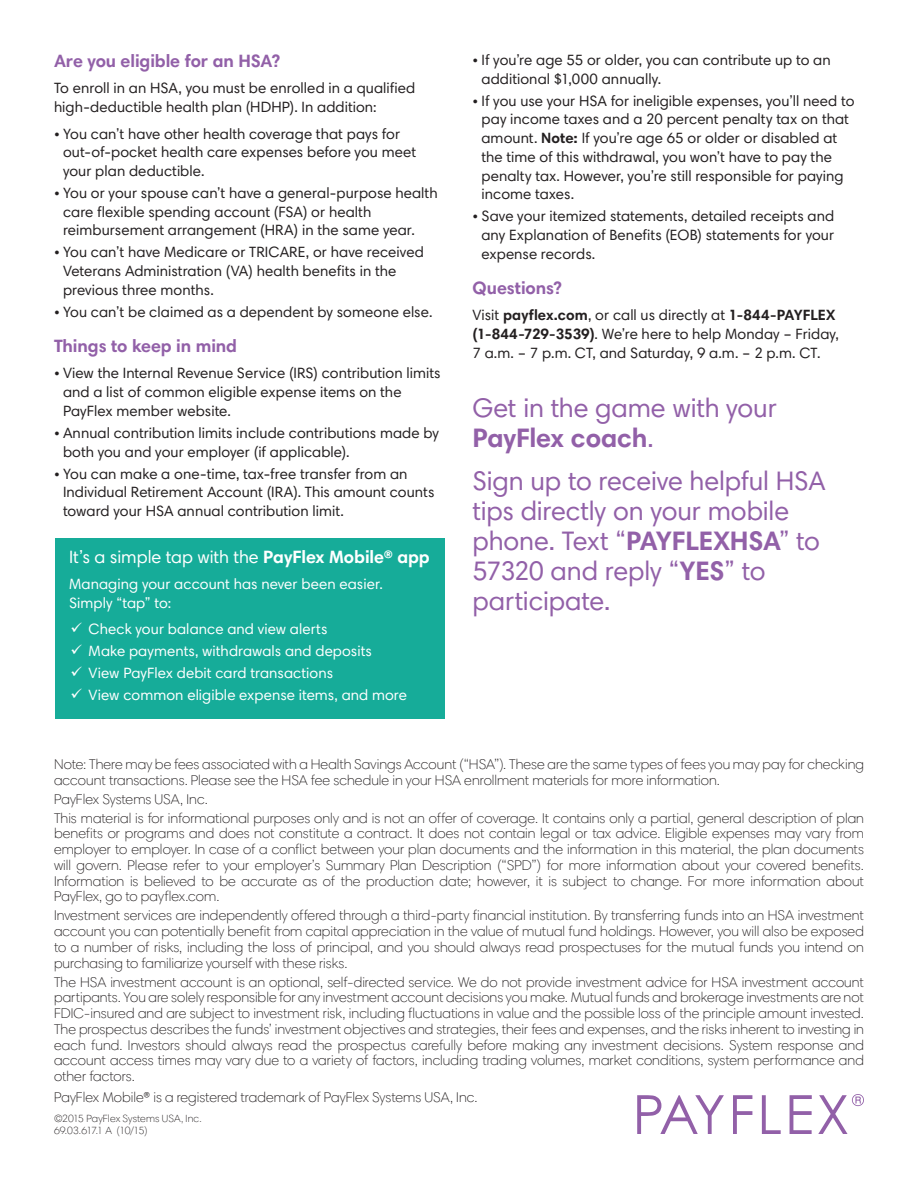
<style>
.page{position:relative;width:918px;height:1188px;background:#fff}
.page>*{position:absolute;margin:0;border:0;box-sizing:border-box;transform-origin:0 0}
.t1{font:27px/30px "Harmonia Sans Std";letter-spacing:-.005em;color:#9260a8}
.t2{font:700 18px "Harmonia Sans Std";letter-spacing:-.005em;color:#9260a8}
.t3{font:18px "Harmonia Sans Std";letter-spacing:-.005em;color:#fff}
.t4{font:15px/18.8px "Harmonia Sans Std";letter-spacing:.005em;color:#231f20}
.t5{font:15px/18.8px "Harmonia Sans Std";letter-spacing:.005em;color:#fff}
.t6{font:300 14.25px/15.8px "Harmonia Sans Std";letter-spacing:.005em;color:#231f20;text-align:justify}
.t7{font:300 10.5px/12px "Harmonia Sans Std";letter-spacing:.005em;color:#231f20}
.s1{font-weight:700}
</style>
<div class="page">
<div style="left:55px;top:538px;width:390px;height:181px;background:#16ac99"></div>
<svg style="left:637px;top:1095px;width:87px;height:39px"></svg>
<svg style="left:733px;top:1095px;width:19px;height:39px"></svg>
<svg style="left:762px;top:1095px;width:19px;height:39px"></svg>
<svg style="left:790px;top:1095px;width:22px;height:39px"></svg>
<svg style="left:818px;top:1094px;width:46px;height:40px"></svg>
<p class="t2" style="left:54px;top:50px;width:228px">Are you eligible for an HSA?</p>
<p class="t4" style="left:54px;top:79px;width:363px">To enroll in an HSA, you must be enrolled in a qualified high-deductible health plan (HDHP). In addition:</p>
<p class="t4" style="left:63px;top:124px;width:355px;text-indent:-9px">• You can’t have other health coverage that pays for out-of-pocket health care expenses before you meet your plan deductible.</p>
<p class="t4" style="left:63px;top:183px;width:376px;text-indent:-9px">• You or your spouse can’t have a general-purpose health care flexible spending account (FSA) or health reimbursement arrangement (HRA) in the same year.</p>
<p class="t4" style="left:63px;top:243px;width:362px;text-indent:-9px">• You can’t have Medicare or TRICARE, or have received<br>Veterans Administration (VA) health benefits in the previous three months.</p>
<p class="t4" style="left:54px;top:302px;width:380px">• You can’t be claimed as a dependent by someone else.</p>
<p class="t2" style="left:54px;top:335px;width:185px">Things to keep in mind</p>
<p class="t4" style="left:63px;top:364px;width:379px;text-indent:-9px">• View the Internal Revenue Service (IRS) contribution limits and a list of common eligible expense items on the<br>PayFlex member website.</p>
<p class="t4" style="left:63px;top:423px;width:377px;text-indent:-9px">• Annual contribution limits include contributions made by both you and your employer (if applicable).</p>
<p class="t4" style="left:63px;top:464px;width:373px;text-indent:-9px">• You can make a one-time, tax-free transfer from an<br>Individual Retirement Account (IRA). This amount counts toward your HSA annual contribution limit.</p>
<p class="t3" style="left:69px;top:546px;width:362px">It’s a simple tap with the <span class="s1">PayFlex Mobile® app</span></p>
<p class="t5" style="left:69px;top:574px;width:315px">Managing your account has never been easier.<br>Simply “tap” to:</p>
<p class="t5" style="left:71px;top:620px;width:258px">✓ Check your balance and view alerts</p>
<p class="t5" style="left:71px;top:642px;width:303px">✓ Make payments, withdrawals and deposits</p>
<p class="t5" style="left:71px;top:664px;width:264px">✓ View PayFlex debit card transactions</p>
<p class="t5" style="left:71px;top:685px;width:338px">✓ View common eligible expense items, and more</p>
<p class="t4" style="left:482px;top:50px;width:351px;text-indent:-9px">• If you’re age 55 or older, you can contribute up to an additional $1,000 annually.</p>
<p class="t4" style="left:482px;top:91px;width:374px;text-indent:-9px">• If you use your HSA for ineligible expenses, you’ll need to pay income taxes and a 20 percent penalty tax on that amount. <span class="s1">Note:</span> If you’re age 65 or older or disabled at the time of this withdrawal, you won’t have to pay the penalty tax. However, you’re still responsible for paying income taxes.</p>
<p class="t4" style="left:482px;top:207px;width:354px;text-align:justify;text-indent:-9px">• Save your itemized statements, detailed receipts and any Explanation of Benefits (EOB) statements for your expense records.</p>
<p class="t2" style="left:472px;top:276px;width:91px">Questions?</p>
<p class="t4" style="left:472px;top:306px;width:368px">Visit <span class="s1">payflex.com</span>, or call us directly at <span class="s1">1-844-PAYFLEX (1-844-729-3539)</span>. We’re here to help Monday – Friday,<br>7 a.m. – 7 p.m. CT, and Saturday, 9 a.m. – 2 p.m. CT.</p>
<h1 class="t1" style="left:472px;top:392px;width:306px">Get in the game with your<br><span class="s1">PayFlex coach</span>.</h1>
<h1 class="t1" style="left:472px;top:466px;width:355px">Sign up to receive helpful HSA tips directly on your mobile phone. Text “<span class="s1">PAYFLEXHSA</span>” to<br>57320 and reply “<span class="s1">YES</span>” to participate.</h1>
<p class="t6" style="left:54px;top:756px;width:812px">Note: There may be fees associated with a Health Savings Account (“HSA”). These are the same types of fees you may pay for checking account transactions. Please see the HSA fee schedule in your HSA enrollment materials for more information.</p>
<p class="t6" style="left:54px;top:789px;width:812px;line-height:19px">PayFlex Systems USA, Inc.<br>This material is for informational purposes only and is not an offer of coverage. It contains only a partial, general description of plan</p>
<p class="t6" style="left:54px;top:826px;width:812px">benefits or programs and does not constitute a contract. It does not contain legal or tax advice. Eligible expenses may vary from employer to employer. In case of a conflict between your plan documents and the information in this material, the plan documents will govern. Please refer to your employer’s Summary Plan Description (“SPD”) for more information about your covered benefits.<br>Information is believed to be accurate as of the production date; however, it is subject to change. For more information about PayFlex, go to payflex.com.</p>
<p class="t6" style="left:54px;top:908px;width:812px">Investment services are independently offered through a third-party financial institution. By transferring funds into an HSA investment account you can potentially benefit from capital appreciation in the value of mutual fund holdings. However, you will also be exposed to a number of risks, including the loss of principal, and you should always read prospectuses for the mutual funds you intend on purchasing to familiarize yourself with these risks.</p>
<p class="t6" style="left:54px;top:974px;width:812px">The HSA investment account is an optional, self-directed service. We do not provide investment advice for HSA investment account partipants. You are solely responsible for any investment account decisions you make. Mutual funds and brokerage investments are not FDIC-insured and are subject to investment risk, including fluctuations in value and the possible loss of the principle amount invested.<br>The prospectus describes the funds’ investment objectives and strategies, their fees and expenses, and the risks inherent to investing in each fund. Investors should always read the prospectus carefully before making any investment decisions. System response and account access times may vary due to a variety of factors, including trading volumes, market conditions, system performance and other factors.</p>
<p class="t6" style="left:54px;top:1090px;width:425px">PayFlex Mobile® is a registered trademark of PayFlex Systems USA, Inc.</p>
<p class="t7" style="left:54px;top:1112px;width:149px">©2015 PayFlex Systems USA, Inc.<br>69.03.617.1 A (10/15)</p>
</div>
